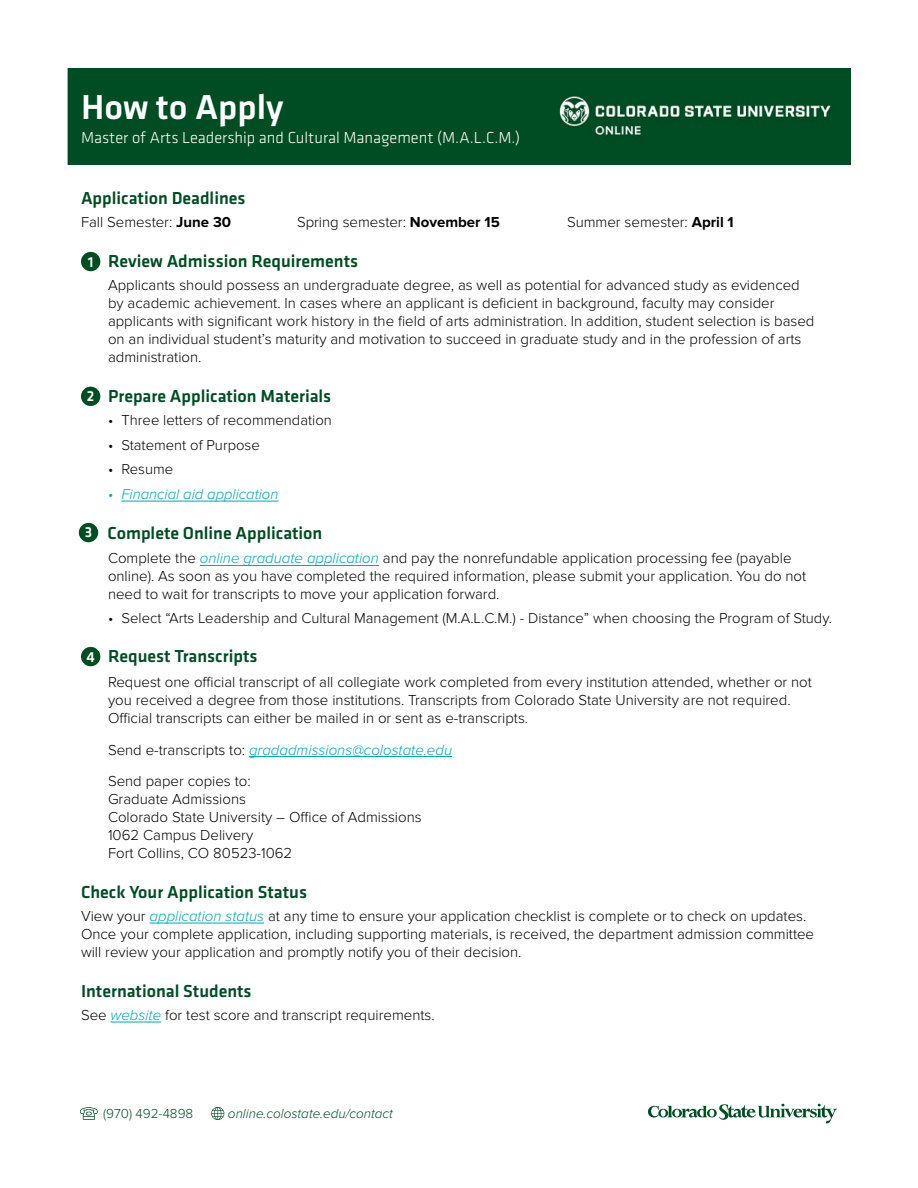
<style>
.page{position:relative;width:918px;height:1188px;background:#fff}
.page>*{position:absolute;margin:0;border:0;box-sizing:border-box;transform-origin:0 0}
.t1{font:500 36px "Klavika Basic";color:#fff}
.t2{font:500 18px "Klavika Basic";color:#004c23}
.t3{font:300 16.5px "Klavika Basic";color:#fff}
.t4{font:300 15px/18px "Proxima Nova";color:#000}
.t5{font:500 15px "Klavika Basic";color:#fff}
.t6{font:300 14.85px "Proxima Nova";color:#000}
.t7{font:italic 300 14.85px "Proxima Nova";color:#00a5b8}
.t8{font:italic 300 13.5px "Proxima Nova";color:#004c23}
.t9{font:300 13.5px "Proxima Nova";color:#004c23}
.s1{font-weight:700}
.s2{font-style:italic;color:#00a5b8}
</style>
<div class="page">
<div style="left:68px;top:68px;width:783px;height:96px;background:#004d23"></div>
<hr style="left:122px;top:501px;width:156px;height:1px;background:#00a5b8">
<hr style="left:200px;top:565px;width:179px;height:1px;background:#00a5b8">
<hr style="left:249px;top:756px;width:203px;height:1px;background:#00a5b8">
<hr style="left:150px;top:923px;width:114px;height:1px;background:#00a5b8">
<hr style="left:111px;top:1022px;width:50px;height:1px;background:#00a5b8">
<div style="left:81px;top:252px;width:19px;height:19px;background:#004c23;border-radius:50%"></div>
<div style="left:81px;top:387px;width:19px;height:19px;background:#004c23;border-radius:50%"></div>
<div style="left:79px;top:523px;width:19px;height:19px;background:#004c23;border-radius:50%"></div>
<div style="left:81px;top:647px;width:19px;height:19px;background:#004c23;border-radius:50%"></div>
<svg style="left:80px;top:1107px;width:18px;height:13px"></svg>
<svg style="left:211px;top:1107px;width:13px;height:13px"></svg>
<svg style="left:648px;top:1103px;width:189px;height:20px"></svg>
<h1 class="t1" style="left:81px;top:82px;width:204px">How to Apply</h1>
<p class="t3" style="left:81px;top:127px;width:441px">Master of Arts Leadership and Cultural Management (M.A.L.C.M.)</p>
<p class="t2" style="left:81px;top:186px;width:166px">Application Deadlines</p>
<p class="t4" style="left:81px;top:213px;width:152px">Fall Semester: <span class="s1">June 30</span></p>
<p class="t4" style="left:297px;top:213px;width:204px">Spring semester: <span class="s1">November 15</span></p>
<p class="t4" style="left:567px;top:213px;width:168px">Summer semester: <span class="s1">April 1</span></p>
<p class="t2" style="left:108px;top:249px;width:252px">Review Admission Requirements</p>
<p class="t4" style="left:108px;top:276px;width:708px">Applicants should possess an undergraduate degree, as well as potential for advanced study as evidenced by academic achievement. In cases where an applicant is deficient in background, faculty may consider applicants with significant work history in the field of arts administration. In addition, student selection is based on an individual student’s maturity and motivation to succeed in graduate study and in the profession of arts administration.</p>
<p class="t2" style="left:108px;top:384px;width:225px">Prepare Application Materials</p>
<p class="t6" style="left:108px;top:412px;width:225px">• Three letters of recommendation</p>
<p class="t6" style="left:108px;top:436px;width:153px">• Statement of Purpose</p>
<p class="t6" style="left:108px;top:461px;width:67px">• Resume</p>
<p class="t7" style="left:108px;top:486px;width:172px">• Financial aid application</p>
<p class="t2" style="left:107px;top:521px;width:217px">Complete Online Application</p>
<p class="t4" style="left:108px;top:550px;width:700px">Complete the <span class="s2">online graduate application</span> and pay the nonrefundable application processing fee (payable online). As soon as you have completed the required information, please submit your application. You do not need to wait for transcripts to move your application forward.</p>
<p class="t6" style="left:108px;top:609px;width:725px">• Select “Arts Leadership and Cultural Management (M.A.L.C.M.) - Distance” when choosing the Program of Study.</p>
<p class="t2" style="left:108px;top:644px;width:151px">Request Transcripts</p>
<p class="t4" style="left:108px;top:673px;width:706px">Request one official transcript of all collegiate work completed from every institution attended, whether or not you received a degree from those institutions. Transcripts from Colorado State University are not required.<br>Official transcripts can either be mailed in or sent as e-transcripts.</p>
<p class="t4" style="left:108px;top:734px;width:346px;line-height:31.5px">Send e-transcripts to: <span class="s2">gradadmissions@colostate.edu<br></span>Send paper copies to:</p>
<p class="t4" style="left:108px;top:790px;width:315px">Graduate Admissions<br>Colorado State University – Office of Admissions<br>1062 Campus Delivery<br>Fort Collins, CO 80523-1062</p>
<p class="t2" style="left:81px;top:879px;width:228px">Check Your Application Status</p>
<p class="t4" style="left:81px;top:907px;width:735px">View your <span class="s2">application status</span> at any time to ensure your application checklist is complete or to check on updates.<br>Once your complete application, including supporting materials, is received, the department admission committee will review your application and promptly notify you of their decision.</p>
<p class="t2" style="left:81px;top:978px;width:172px">International Students</p>
<p class="t4" style="left:81px;top:1006px;width:355px">See <span class="s2">website</span> for test score and transcript requirements.</p>
<p class="t5" style="left:88px;top:251px;width:7px">1</p>
<p class="t5" style="left:87px;top:386px;width:9px">2</p>
<p class="t5" style="left:85px;top:522px;width:9px">3</p>
<p class="t5" style="left:86px;top:646px;width:10px">4</p>
<p class="t9" style="left:103px;top:1106px;width:92px">(970) 492-4898</p>
<p class="t8" style="left:228px;top:1106px;width:167px">online.colostate.edu/contact</p>
</div>
